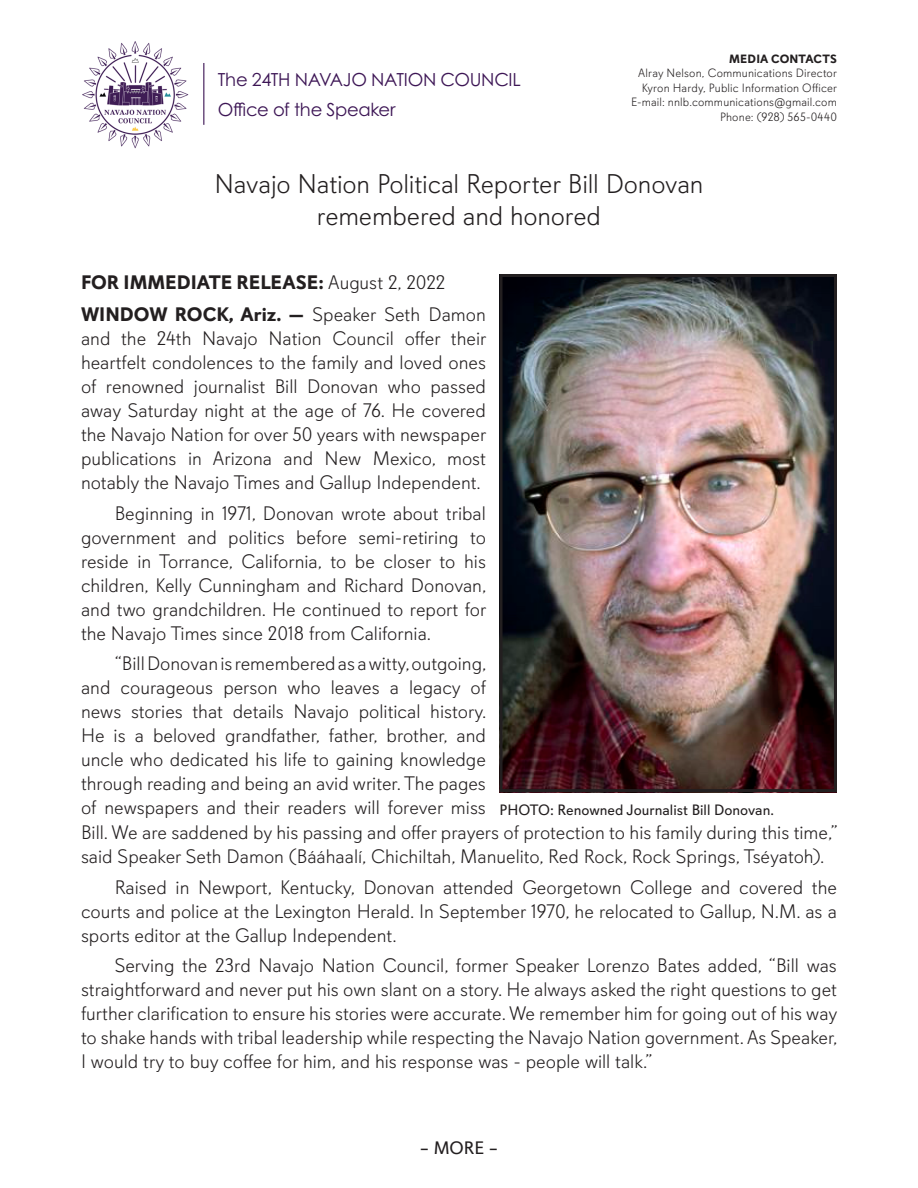
<style>
.page{position:relative;width:918px;height:1188px;background:#fff}
.page>*{position:absolute;margin:0;border:0;box-sizing:border-box;transform-origin:0 0}
.PR_Title{font:300 27px "Davis Sans";letter-spacing:-.005em;color:#231f20}
.Regular_PR_Paragraph{font:300 19.5px/24px "Davis Sans";color:#231f20;text-align:justify}
.PR_First_Paragraph{font:300 19.5px/24px "Davis Sans";color:#231f20;text-align:justify}
.t1{font:700 19.5px "Davis Sans";color:#231f20}
.t2{font:18px "Century Gothic Pro";letter-spacing:-.02em;color:#3d1655}
.t3{font:18px "Davis Sans";color:#231f20}
.t4{font:15px "Davis Sans";color:#231f20}
.PR_Body_11_pt{font:300 12px "Davis Sans";letter-spacing:.015em;color:#231f20}
.PR_Body_11_pt-2{font:700 12px "Davis Sans";letter-spacing:.015em;color:#231f20}
.s1{font-weight:300}
.s2{font-weight:700}
</style>
<div class="page">
<img style="left:504px;top:278px;width:329px;height:510px">
<div style="left:500px;top:274px;width:337px;height:518px;border:3px solid #231f20"></div>
<hr style="left:203px;top:63px;width:1px;height:62px;background:#3d1655">
<img style="left:82px;top:41px;width:107px;height:107px">
<p class="t2" style="left:218px;top:68px;width:304px">The 24TH NAVAJO NATION COUNCIL</p>
<p class="t2" style="left:218px;top:98px;width:179px">Office of the Speaker</p>
<p class="PR_Body_11_pt-2" style="left:729px;top:52px;width:109px">MEDIA CONTACTS</p>
<p class="PR_Body_11_pt" style="left:638px;top:67px;width:200px">Alray Nelson, Communications Director</p>
<p class="PR_Body_11_pt" style="left:642px;top:81px;width:197px">Kyron Hardy, Public Information Officer</p>
<p class="PR_Body_11_pt" style="left:631px;top:95px;width:207px">E-mail: nnlb.communications@gmail.com</p>
<p class="PR_Body_11_pt" style="left:720px;top:110px;width:118px">Phone: (928) 565-0440</p>
<p class="PR_Title" style="left:214px;top:169px;width:491px">Navajo Nation Political Reporter Bill Donovan</p>
<p class="PR_Title" style="left:317px;top:201px;width:286px">remembered and honored</p>
<p class="t1" style="left:81px;top:270px;width:366px">FOR IMMEDIATE RELEASE: <span class="s1">August 2, 2022</span></p>
<p class="PR_First_Paragraph" style="left:81px;top:303px;width:407px"><span class="s2">WINDOW ROCK, Ariz. —</span> Speaker Seth Damon and the 24th Navajo Nation Council offer their heartfelt condolences to the family and loved ones of renowned journalist Bill Donovan who passed away Saturday night at the age of 76. He covered the Navajo Nation for over 50 years with newspaper publications in Arizona and New Mexico, most notably the Navajo Times and Gallup Independent.</p>
<p class="Regular_PR_Paragraph" style="left:81px;top:501px;width:407px;text-indent:34px">Beginning in 1971, Donovan wrote about tribal government and politics before semi-retiring to reside in Torrance, California, to be closer to his children, Kelly Cunningham and Richard Donovan, and two grandchildren. He continued to report for the Navajo Times since 2018 from California.</p>
<p class="Regular_PR_Paragraph" style="left:81px;top:652px;width:758px;text-align:left;text-indent:34px">“Bill Donovan is remembered as a witty, outgoing,<br>and courageous person who leaves a legacy of<br>news stories that details Navajo political history.<br>He is a beloved grandfather, father, brother, and<br>uncle who dedicated his life to gaining knowledge<br>through reading and being an avid writer. The pages<br>of newspapers and their readers will forever miss<br>Bill. We are saddened by his passing and offer prayers of protection to his family during this time,” said Speaker Seth Damon (Bááhaalí, Chichiltah, Manuelito, Red Rock, Rock Springs, Tséyatoh).</p>
<p class="Regular_PR_Paragraph" style="left:81px;top:875px;width:758px;text-indent:34px">Raised in Newport, Kentucky, Donovan attended Georgetown College and covered the courts and police at the Lexington Herald. In September 1970, he relocated to Gallup, N.M. as a sports editor at the Gallup Independent.</p>
<p class="Regular_PR_Paragraph" style="left:81px;top:954px;width:758px;text-indent:34px">Serving the 23rd Navajo Nation Council, former Speaker Lorenzo Bates added, “Bill was straightforward and never put his own slant on a story. He always asked the right questions to get further clarification to ensure his stories were accurate. We remember him for going out of his way to shake hands with tribal leadership while respecting the Navajo Nation government. As Speaker, I would try to buy coffee for him, and his response was - people will talk.”</p>
<p class="t4" style="left:500px;top:801px;width:276px">PHOTO: Renowned Journalist Bill Donovan.</p>
<p class="t3" style="left:420px;top:1138px;width:80px">– MORE –</p>
</div>
